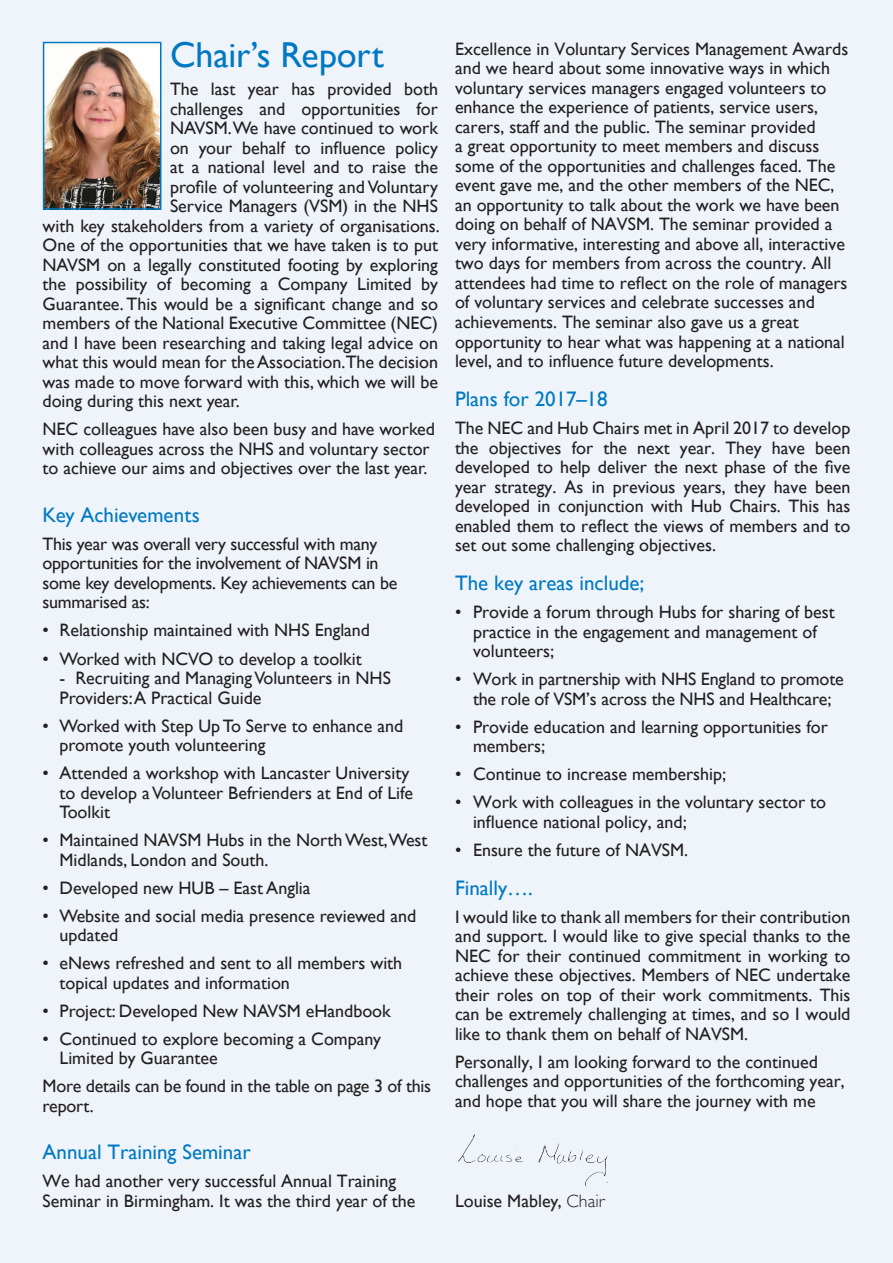
<style>
.page{position:relative;width:893px;height:1263px;background:#eff4fa}
.page>*{position:absolute;margin:0;border:0;box-sizing:border-box;transform-origin:0 0}
.t1{font:36px "Gill Sans";letter-spacing:-.005em;color:#0079c2}
.t2{font:21px "Gill Sans";color:#0079c2}
.No_Spacing{font:18px/19.5px "Gill Sans";color:#231f20}
.s1{font-weight:300}
</style>
<div class="page">
<img style="left:46px;top:45px;width:112px;height:162px">
<div style="left:43px;top:42px;width:118px;height:168px;border:2px solid #0079c2"></div>
<img style="left:458px;top:1134px;width:150px;height:53px">
<p class="t1" style="left:170px;top:34px;width:215px">Chair’s Report</p>
<p class="No_Spacing" style="left:170px;top:79px;width:269px">The last year has provided both</p>
<p class="No_Spacing" style="left:170px;top:99px;width:269px">challenges and opportunities for</p>
<p class="No_Spacing" style="left:170px;top:118px;width:269px">NAVSM. We have continued to work</p>
<p class="No_Spacing" style="left:170px;top:138px;width:269px">on your behalf to influence policy</p>
<p class="No_Spacing" style="left:170px;top:157px;width:269px">at a national level and to raise the</p>
<p class="No_Spacing" style="left:170px;top:177px;width:269px">profile of volunteering and Voluntary</p>
<p class="No_Spacing" style="left:170px;top:196px;width:269px">Service Managers (VSM) in the NHS</p>
<p class="No_Spacing" style="left:43px;top:216px;width:399px">with key stakeholders from a variety of organisations.</p>
<p class="No_Spacing" style="left:43px;top:235px;width:397px">One of the opportunities that we have taken is to put</p>
<p class="No_Spacing" style="left:43px;top:255px;width:397px">NAVSM on a legally constituted footing by exploring</p>
<p class="No_Spacing" style="left:43px;top:274px;width:397px">the possibility of becoming a Company Limited by</p>
<p class="No_Spacing" style="left:43px;top:294px;width:397px">Guarantee. This would be a significant change and so</p>
<p class="No_Spacing" style="left:43px;top:313px;width:397px">members of the National Executive Committee (NEC)</p>
<p class="No_Spacing" style="left:43px;top:333px;width:397px">and I have been researching and taking legal advice on</p>
<p class="No_Spacing" style="left:43px;top:352px;width:397px">what this would mean for the Association.The decision</p>
<p class="No_Spacing" style="left:43px;top:372px;width:397px">was made to move forward with this, which we will be</p>
<p class="No_Spacing" style="left:43px;top:391px;width:199px">doing during this next year.</p>
<p class="No_Spacing" style="left:43px;top:419px;width:394px">NEC colleagues have also been busy and have worked with colleagues across the NHS and voluntary sector to achieve our aims and objectives over the last year.</p>
<p class="t2" style="left:43px;top:502px;width:159px">Key Achievements</p>
<p class="No_Spacing" style="left:43px;top:534px;width:356px">This year was overall very successful with many opportunities for the involvement of NAVSM in some key developments. Key achievements can be summarised as:</p>
<p class="No_Spacing" style="left:43px;top:620px;width:329px">• Relationship maintained with NHS England</p>
<p class="No_Spacing" style="left:43px;top:648px;width:321px">• Worked with NCVO to develop a toolkit</p>
<p class="No_Spacing" style="left:60px;top:668px;width:333px">- Recruiting and Managing Volunteers in NHS<br>Providers: A Practical Guide</p>
<p class="No_Spacing" style="left:60px;top:715px;width:345px;text-indent:-17px">• Worked with Step Up To Serve to enhance and promote youth volunteering</p>
<p class="No_Spacing" style="left:60px;top:763px;width:355px;text-indent:-17px">• Attended a workshop with Lancaster University to develop a Volunteer Befrienders at End of Life<br>Toolkit</p>
<p class="No_Spacing" style="left:60px;top:830px;width:370px;text-indent:-17px">• Maintained NAVSM Hubs in the North West,West<br>Midlands, London and South.</p>
<p class="No_Spacing" style="left:43px;top:877px;width:270px">• Developed new HUB – East Anglia</p>
<p class="No_Spacing" style="left:60px;top:905px;width:358px;text-indent:-17px">• Website and social media presence reviewed and updated</p>
<p class="No_Spacing" style="left:60px;top:953px;width:344px;text-indent:-17px">• eNews refreshed and sent to all members with topical updates and information</p>
<p class="No_Spacing" style="left:43px;top:1000px;width:350px">• Project: Developed New NAVSM eHandbook</p>
<p class="No_Spacing" style="left:60px;top:1028px;width:323px;text-indent:-17px">• Continued to explore becoming a Company<br>Limited by Guarantee</p>
<p class="No_Spacing" style="left:43px;top:1076px;width:390px">More details can be found in the table on page 3 of this report.</p>
<p class="t2" style="left:43px;top:1140px;width:210px">Annual Training Seminar</p>
<p class="No_Spacing" style="left:43px;top:1171px;width:374px">We had another very successful Annual Training<br>Seminar in Birmingham. It was the third year of the</p>
<p class="No_Spacing" style="left:455px;top:39px;width:395px">Excellence in Voluntary Services Management Awards and we heard about some innovative ways in which voluntary services managers engaged volunteers to enhance the experience of patients, service users, carers, staff and the public. The seminar provided<br>a great opportunity to meet members and discuss some of the opportunities and challenges faced. The event gave me, and the other members of the NEC, an opportunity to talk about the work we have been doing on behalf of NAVSM. The seminar provided a very informative, interesting and above all, interactive two days for members from across the country. All attendees had time to reflect on the role of managers of voluntary services and celebrate successes and achievements. The seminar also gave us a great opportunity to hear what was happening at a national level, and to influence future developments.</p>
<p class="t2" style="left:455px;top:387px;width:154px">Plans for 2017–18</p>
<p class="No_Spacing" style="left:455px;top:418px;width:397px;text-align:justify">The NEC and Hub Chairs met in April 2017 to develop the objectives for the next year. They have been developed to help deliver the next phase of the five year strategy. As in previous years, they have been developed in conjunction with Hub Chairs. This has enabled them to reflect the views of members and to set out some challenging objectives.</p>
<p class="t2" style="left:455px;top:571px;width:191px">The key areas include;</p>
<p class="No_Spacing" style="left:473px;top:602px;width:363px;text-indent:-18px">• Provide a forum through Hubs for sharing of best practice in the engagement and management of volunteers;</p>
<p class="No_Spacing" style="left:455px;top:669px;width:390px;text-align:center">• Work in partnership with NHS England to promote the role of VSM’s across the NHS and Healthcare;</p>
<p class="No_Spacing" style="left:473px;top:716px;width:356px;text-indent:-18px">• Provide education and learning opportunities for members;</p>
<p class="No_Spacing" style="left:455px;top:764px;width:273px">• Continue to increase membership;</p>
<p class="No_Spacing" style="left:473px;top:792px;width:355px;text-indent:-18px">• Work with colleagues in the voluntary sector to influence national policy, and;</p>
<p class="No_Spacing" style="left:455px;top:839px;width:235px">• Ensure the future of NAVSM.</p>
<p class="t2" style="left:455px;top:875px;width:79px">Finally….</p>
<p class="No_Spacing" style="left:455px;top:906px;width:397px;text-align:justify">I would like to thank all members for their contribution and support. I would like to give special thanks to the NEC for their continued commitment in working to achieve these objectives. Members of NEC undertake their roles on top of their work commitments. This can be extremely challenging at times, and so I would like to thank them on behalf of NAVSM.</p>
<p class="No_Spacing" style="left:455px;top:1051px;width:391px">Personally, I am looking forward to the continued challenges and opportunities of the forthcoming year, and hope that you will share the journey with me</p>
<p class="No_Spacing" style="left:455px;top:1191px;width:151px">Louise Mabley, <span class="s1">Chair</span></p>
</div>
